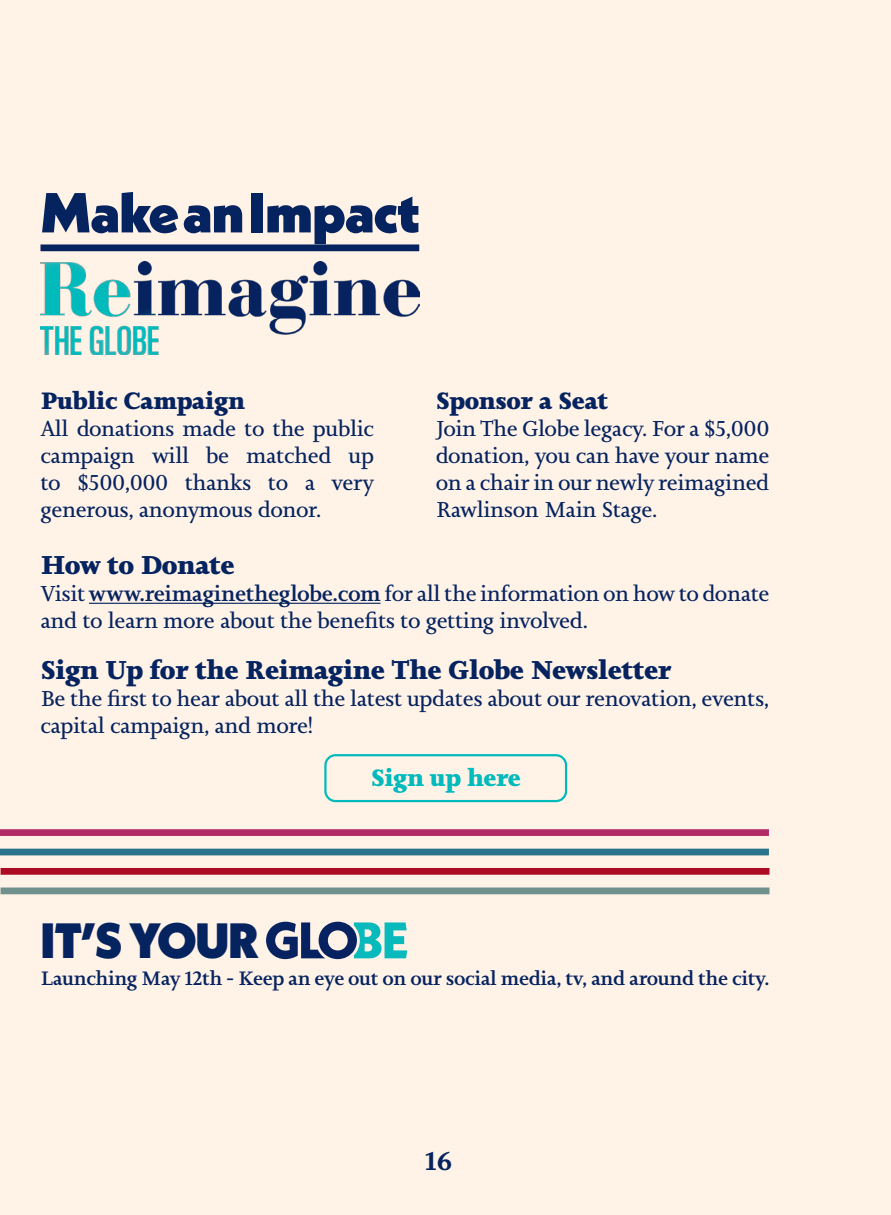
<style>
.page{position:relative;width:891px;height:1215px;background:#fff2e7}
.page>*{position:absolute;margin:0;border:0;box-sizing:border-box;transform-origin:0 0}
.t1{font:900 56.25px "Neue Kabel";letter-spacing:-.01em;color:#05235f}
.t2{font:900 49.5px "Neue Kabel";letter-spacing:-.02em;color:#05235f}
.t3{font:900 27px "Joanna Nova";letter-spacing:-.02em;color:#05235f}
.t4{font:700 27px "Joanna Nova";color:#05235f}
.t5{font:900 24.75px "Joanna Nova";letter-spacing:-.02em;color:#05235f}
.t6{font:900 24.75px "Joanna Nova";letter-spacing:-.02em;color:#00babc}
.t7{font:22.5px/27px "Joanna Nova";letter-spacing:-.02em;color:#05235f;text-align:justify}
.t8{font:500 20.25px "Joanna Nova";letter-spacing:-.02em;color:#05235f}
.s1{font-weight:500}
</style>
<div class="page">
<hr style="left:89px;top:603px;width:292px;height:1px;background:#05235f">
<img style="left:40px;top:262px;width:379px;height:92px">
<div style="left:40px;top:244px;width:379px;height:7px;background:#05235f"></div>
<div style="left:324px;top:754px;width:243px;height:48px;border:2px solid #00babc;border-radius:10px"></div>
<svg style="left:266px;top:922px;width:141px;height:37px"></svg>
<div style="left:0;top:829px;width:769px;height:7px;background:#b22b67"></div>
<div style="left:0;top:849px;width:769px;height:6px;background:#2a748b"></div>
<div style="left:1px;top:868px;width:768px;height:7px;background:#ad0a23"></div>
<div style="left:1px;top:888px;width:768px;height:6px;background:#6f908b"></div>
<p class="t1" style="left:40px;top:177px;width:381px">Make an Impact</p>
<p class="t5" style="left:40px;top:384px;width:206px">Public Campaign</p>
<p class="t7" style="left:40px;top:415px;width:335px">All donations made to the public campaign will be matched up to $500,000 thanks to a very generous, anonymous donor.</p>
<p class="t3" style="left:40px;top:547px;width:196px">How to Donate</p>
<p class="t7" style="left:40px;top:580px;width:731px">Visit <span class="s1">www.reimaginetheglobe.com</span> for all the information on how to donate and to learn more about the benefits to getting involved.</p>
<p class="t5" style="left:436px;top:384px;width:174px">Sponsor a Seat</p>
<p class="t7" style="left:436px;top:415px;width:335px">Join The Globe legacy. For a $5,000 donation, you can have your name on a chair in our newly reimagined Rawlinson Main Stage.</p>
<p class="t3" style="left:40px;top:652px;width:633px">Sign Up for the Reimagine The Globe Newsletter</p>
<p class="t7" style="left:40px;top:685px;width:730px">Be the first to hear about all the latest updates about our renovation, events, capital campaign, and more!</p>
<p class="t6" style="left:371px;top:761px;width:152px">Sign up here</p>
<p class="t2" style="left:40px;top:910px;width:220px">IT’S YOUR</p>
<p class="t8" style="left:40px;top:964px;width:731px">Launching May 12th - Keep an eye out on our social media, tv, and around the city.</p>
<p class="t4" style="left:425px;top:1143px;width:29px">16</p>
</div>
